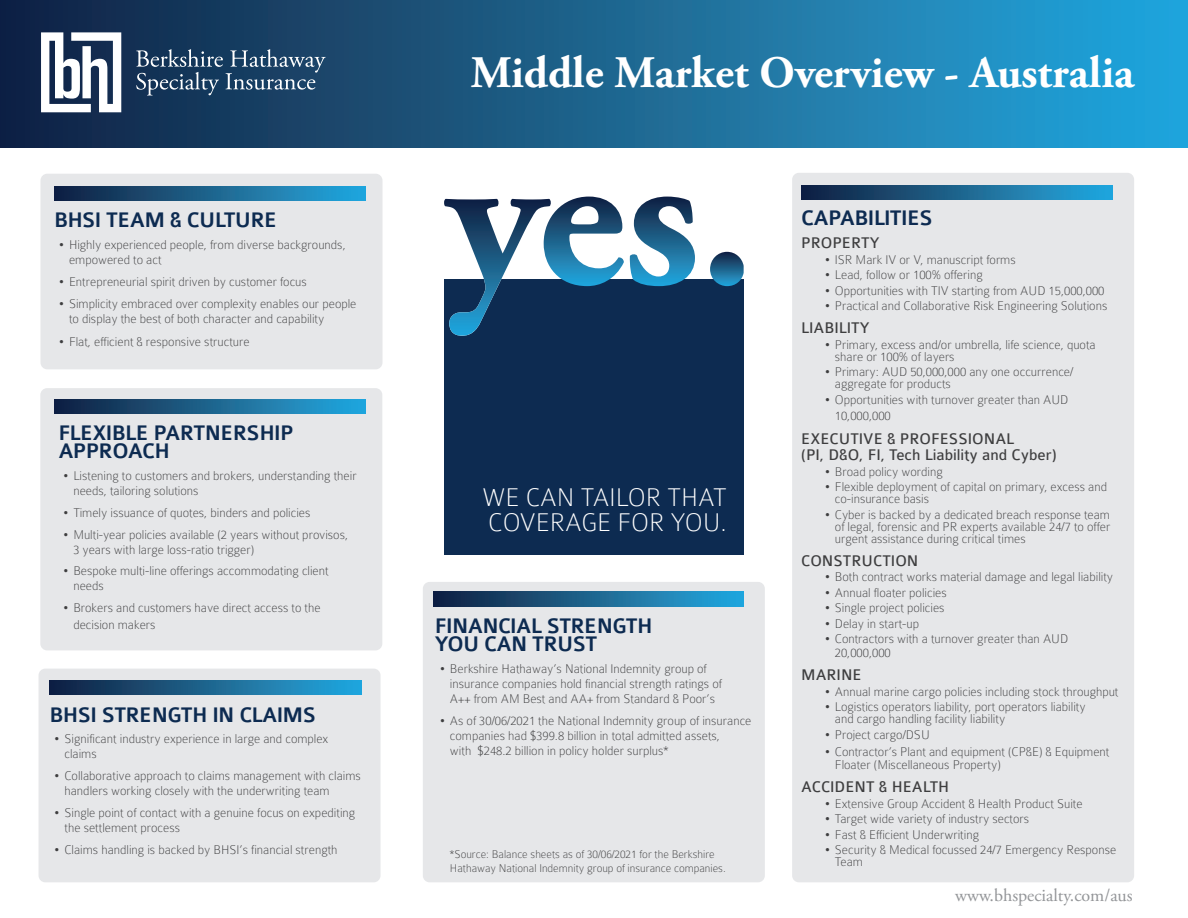
<style>
.page{position:relative;width:1188px;height:918px;background:#fff}
.page>*{position:absolute;margin:0;border:0;box-sizing:border-box;transform-origin:0 0}
.t1{font:700 45px "Adobe Garamond Pro";color:#fff}
.t2{font:100 27.3px/25.8px "Colaborate";color:#fff}
.t3{font:500 22.5px/18px "Colaborate";letter-spacing:-.03em;color:#0d2b51}
.t4{font:18px "Adobe Garamond Pro";color:#939598}
.t5{font:16.5px/16.5px "Colaborate";color:#3e3e3f}
.t6{font:100 13.5px/15px "Colaborate";color:#3e3e3f}
.t7{font:100 12px/13.5px "Colaborate";color:#3e3e3f}
</style>
<div class="page">
<div style="left:0;top:0;width:1188px;height:148px;background:linear-gradient(to right,#142140,#25a8de)"></div>
<svg style="left:41px;top:32px;width:80px;height:80px"></svg>
<svg style="left:136px;top:49px;width:190px;height:47px;background:#395977"></svg>
<div style="left:39px;top:669px;width:342px;height:213px;background:#e6e7e9;border-radius:7px"></div>
<div style="left:423px;top:582px;width:342px;height:300px;background:#e6e7e9;border-radius:7px"></div>
<div style="left:40px;top:388px;width:342px;height:262px;background:#e6e7e9;border-radius:7px"></div>
<div style="left:792px;top:173px;width:342px;height:709px;background:#e6e7e9;border-radius:7px"></div>
<div style="left:40px;top:174px;width:342px;height:195px;background:#e6e7e9;border-radius:7px"></div>
<div style="left:444px;top:279px;width:300px;height:275px;background:#0d2b51"></div>
<svg style="left:444px;top:197px;width:251px;height:139px"></svg>
<svg style="left:710px;top:252px;width:34px;height:34px"></svg>
<svg style="left:54px;top:186px;width:312px;height:14px;background:#1b648f"></svg>
<svg style="left:54px;top:399px;width:312px;height:15px;background:#1b648f"></svg>
<svg style="left:801px;top:185px;width:312px;height:14px;background:#1b648e"></svg>
<svg style="left:49px;top:680px;width:312px;height:15px;background:#1b638e"></svg>
<svg style="left:434px;top:592px;width:310px;height:14px;background:#1b648e"></svg>
<h3 class="t3" style="left:54px;top:212px;width:225px">BHSI TEAM &amp; CULTURE</h3>
<p class="t6" style="left:69px;top:237px;width:278px;text-indent:-11px">• Highly experienced people, from diverse backgrounds, empowered to act</p>
<p class="t6" style="left:58px;top:274px;width:250px">• Entrepreneurial spirit driven by customer focus</p>
<p class="t6" style="left:69px;top:296px;width:289px;text-indent:-11px">• Simplicity embraced over complexity enables our people to display the best of both character and capability</p>
<p class="t6" style="left:58px;top:334px;width:193px">• Flat, efficient &amp; responsive structure</p>
<h3 class="t3" style="left:58px;top:425px;width:237px">FLEXIBLE PARTNERSHIP<br>APPROACH</h3>
<p class="t6" style="left:73px;top:468px;width:285px;text-indent:-11px">• Listening to customers and brokers, understanding their needs, tailoring solutions</p>
<p class="t6" style="left:63px;top:505px;width:249px">• Timely issuance of quotes, binders and policies</p>
<p class="t6" style="left:73px;top:527px;width:276px;text-indent:-11px">• Multi-year policies available (2 years without provisos,<br>3 years with large loss-ratio trigger)</p>
<p class="t6" style="left:73px;top:564px;width:257px;text-indent:-11px">• Bespoke multi-line offerings accommodating client needs</p>
<p class="t6" style="left:73px;top:600px;width:249px;line-height:16.5px;text-indent:-11px">• Brokers and customers have direct access to the decision makers</p>
<h3 class="t3" style="left:49px;top:706px;width:268px">BHSI STRENGTH IN CLAIMS</h3>
<p class="t6" style="left:64px;top:732px;width:265px;text-indent:-11px">• Significant industry experience in large and complex claims</p>
<p class="t6" style="left:64px;top:768px;width:298px;text-indent:-11px">• Collaborative approach to claims management with claims handlers working closely with the underwriting team</p>
<p class="t6" style="left:64px;top:805px;width:292px;text-indent:-11px">• Single point of contact with a genuine focus on expediting the settlement process</p>
<p class="t6" style="left:54px;top:842px;width:285px">• Claims handling is backed by BHSI’s financial strength</p>
<h1 class="t1" style="left:471px;top:46px;width:665px">Middle Market Overview - Australia</h1>
<h2 class="t2" style="left:483px;top:484px;width:246px">WE CAN TAILOR THAT<br>COVERAGE FOR YOU.</h2>
<h3 class="t3" style="left:435px;top:618px;width:219px">FINANCIAL STRENGTH<br>YOU CAN TRUST</h3>
<p class="t6" style="left:450px;top:661px;width:274px;text-indent:-11px">• Berkshire Hathaway’s National Indemnity group of insurance companies hold financial strength ratings of<br>A++ from AM Best and AA+ from Standard &amp; Poor’s</p>
<p class="t6" style="left:450px;top:713px;width:303px;text-indent:-11px">• As of 30/06/2021 the National Indemnity group of insurance companies had $399.8 billion in total admitted assets,<br>with $248.2 billion in policy holder surplus*</p>
<p class="t7" style="left:450px;top:848px;width:277px">*Source: Balance sheets as of 30/06/2021 for the Berkshire<br>Hathaway National Indemnity group of insurance companies.</p>
<h3 class="t3" style="left:801px;top:209px;width:133px">CAPABILITIES</h3>
<p class="t5" style="left:801px;top:235px;width:80px">PROPERTY</p>
<p class="t6" style="left:824px;top:252px;width:193px">• ISR Mark IV or V, manuscript forms</p>
<p class="t6" style="left:824px;top:267px;width:160px">• Lead, follow or 100% offering</p>
<p class="t6" style="left:824px;top:283px;width:282px">• Opportunities with TIV starting from AUD 15,000,000</p>
<p class="t6" style="left:824px;top:298px;width:284px">• Practical and Collaborative Risk Engineering Solutions</p>
<p class="t5" style="left:801px;top:320px;width:70px">LIABILITY</p>
<p class="t6" style="left:835px;top:338px;width:262px;line-height:12px;text-indent:-11px">• Primary, excess and/or umbrella, life science, quota share or 100% of layers</p>
<p class="t6" style="left:835px;top:366px;width:240px;line-height:12px;text-indent:-11px">• Primary: AUD 50,000,000 any one occurrence/ aggregate for products</p>
<p class="t6" style="left:835px;top:391px;width:235px;line-height:16.5px;text-indent:-11px">• Opportunities with turnover greater than AUD<br>10,000,000</p>
<p class="t5" style="left:801px;top:430px;width:257px">EXECUTIVE &amp; PROFESSIONAL<br>(PI, D&amp;O, FI, Tech Liability and Cyber)</p>
<p class="t6" style="left:824px;top:464px;width:120px">• Broad policy wording</p>
<p class="t6" style="left:835px;top:481px;width:274px;line-height:12px;text-indent:-11px">• Flexible deployment of capital on primary, excess and co-insurance basis</p>
<p class="t6" style="left:835px;top:508px;width:277px;line-height:12px;text-align:justify;text-indent:-11px">• Cyber is backed by a dedicated breach response team of legal, forensic and PR experts available 24/7 to offer urgent assistance during critical times</p>
<p class="t5" style="left:801px;top:553px;width:119px">CONSTRUCTION</p>
<p class="t6" style="left:824px;top:570px;width:290px">• Both contract works material damage and legal liability</p>
<p class="t6" style="left:824px;top:585px;width:124px">• Annual floater policies</p>
<p class="t6" style="left:824px;top:601px;width:122px">• Single project policies</p>
<p class="t6" style="left:824px;top:616px;width:96px">• Delay in start-up</p>
<p class="t6" style="left:835px;top:632px;width:235px;line-height:13.5px;text-indent:-11px">• Contractors with a turnover greater than AUD<br>20,000,000</p>
<p class="t5" style="left:801px;top:667px;width:62px">MARINE</p>
<p class="t6" style="left:824px;top:684px;width:296px">• Annual marine cargo policies including stock throughput</p>
<p class="t6" style="left:835px;top:701px;width:252px;line-height:12px;text-indent:-11px">• Logistics operators liability, port operators liability and cargo handling facility liability</p>
<p class="t6" style="left:824px;top:727px;width:107px">• Project cargo/DSU</p>
<p class="t6" style="left:835px;top:745px;width:276px;line-height:13.5px;text-indent:-11px">• Contractor’s Plant and equipment (CP&amp;E) &amp; Equipment<br>Floater (Miscellaneous Property)</p>
<p class="t5" style="left:801px;top:779px;width:150px">ACCIDENT &amp; HEALTH</p>
<p class="t6" style="left:824px;top:796px;width:260px">• Extensive Group Accident &amp; Health Product Suite</p>
<p class="t6" style="left:824px;top:812px;width:206px">• Target wide variety of industry sectors</p>
<p class="t6" style="left:824px;top:827px;width:156px">• Fast &amp; Efficient Underwriting</p>
<p class="t6" style="left:835px;top:844px;width:283px;line-height:12px;text-indent:-11px">• Security &amp; Medical focussed 24/7 Emergency Response<br>Team</p>
<h3 class="t4" style="left:955px;top:885px;width:179px">www.bhspecialty.com/aus</h3>
</div>
